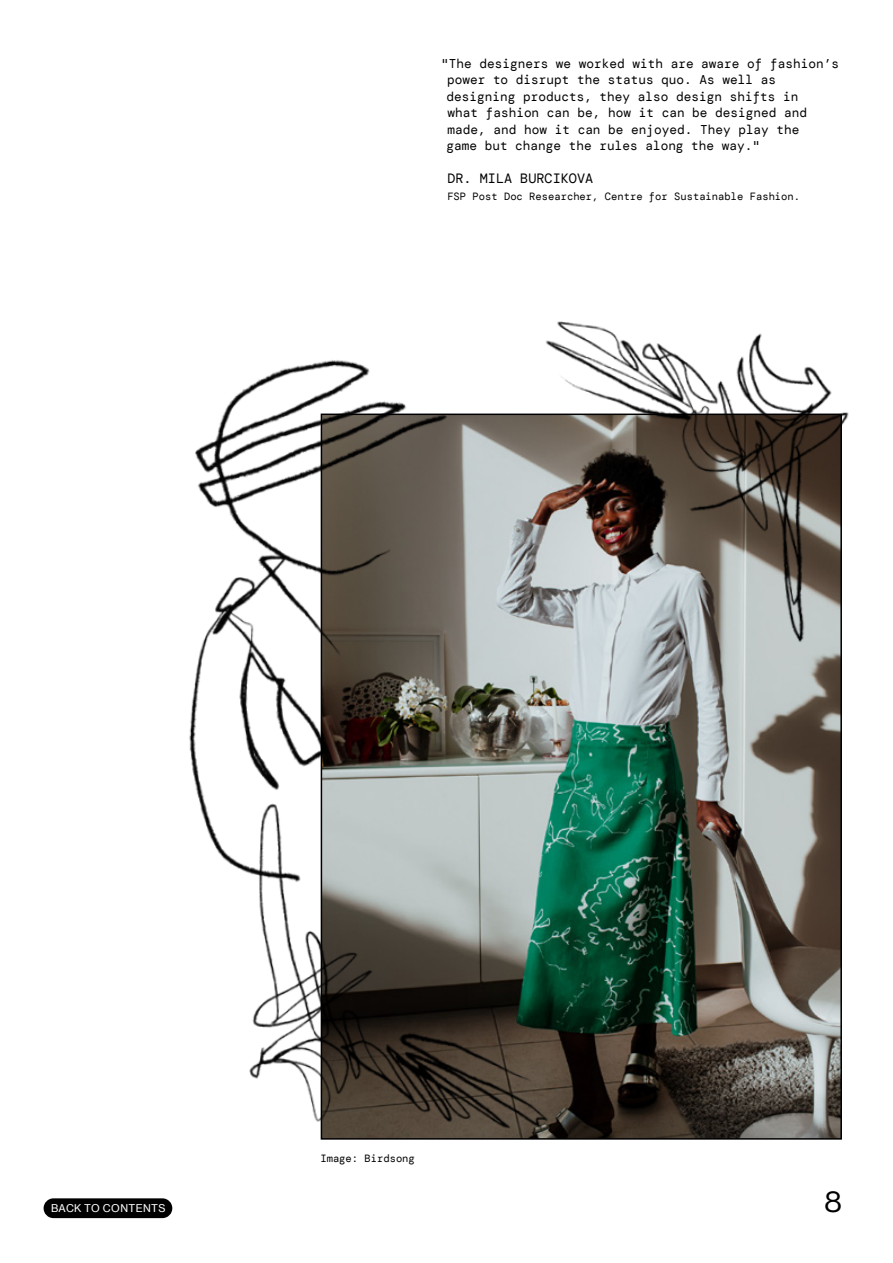
<style>
.page{position:relative;width:893px;height:1263px;background:#fff}
.page>*{position:absolute;margin:0;border:0;box-sizing:border-box;transform-origin:0 0}
.t1{font:28.5px "N Haas Grotesk DS Pro 55 Rg";color:#000}
.t2{font:13.5px "DM Mono";color:#000}
.t3{font:12.75px/16.5px "DM Mono";color:#000}
.t4{font:10.5px "DM Mono";color:#000}
.t5{font:10.5px "N Haas Grotesk TX Pro";letter-spacing:.035em;color:#fff}
</style>
<div class="page">
<img style="left:189px;top:321px;width:660px;height:819px">
<div style="left:44px;top:1198px;width:128px;height:20px;background:#000;border-radius:10px"></div>
<p class="t3" style="left:446px;top:55px;width:394px;text-indent:-5px">"The designers we worked with are aware of fashion’s power to disrupt the status quo. As well as designing products, they also design shifts in<br>what fashion can be, how it can be designed and made, and how it can be enjoyed. They play the<br>game but change the rules along the way."</p>
<p class="t2" style="left:447px;top:170px;width:147px">DR. MILA BURCIKOVA</p>
<p class="t4" style="left:447px;top:189px;width:354px">FSP Post Doc Researcher, Centre for Sustainable Fashion.</p>
<p class="t5" style="left:51px;top:1202px;width:116px">BACK TO CONTENTS</p>
<p class="t4" style="left:320px;top:1152px;width:96px">Image: Birdsong</p>
<h1 class="t1" style="left:824px;top:1186px;width:19px">8</h1>
</div>
